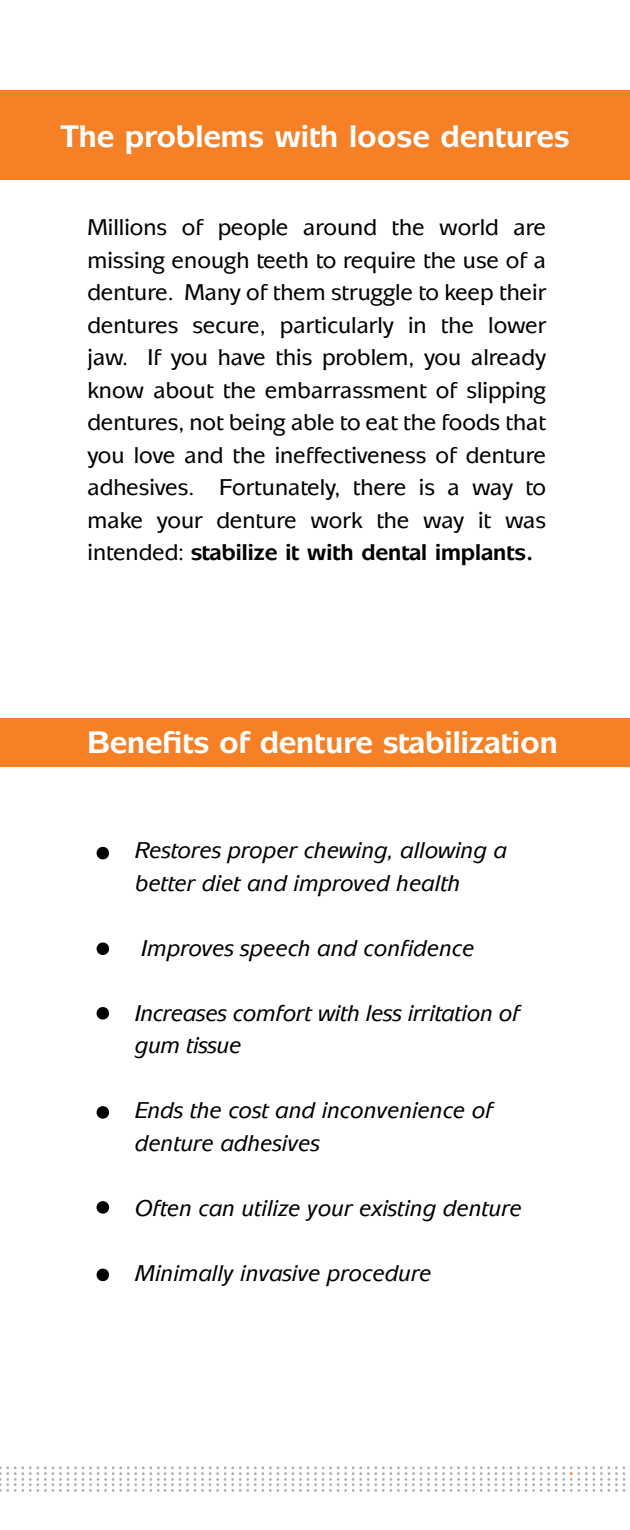
<style>
.page{position:relative;width:630px;height:1530px;background:#fff}
.page>*{position:absolute;margin:0;border:0;box-sizing:border-box;transform-origin:0 0}
.t1{font:700 32.5px "Mixage ITC";color:#fff}
.t2{font:500 23.75px/32.5px "Mixage ITC";color:#000;text-align:justify}
.t3{font:italic 500 23.75px/32.5px "Mixage ITC";color:#000}
.s1{font-weight:700}
</style>
<div class="page">
<svg style="left:0;top:1466px;width:625px;height:26px"></svg>
<div style="left:0;top:90px;width:630px;height:90px;background:#f58025"></div>
<div style="left:0;top:718px;width:630px;height:49px;background:#f58025"></div>
<div style="left:97px;top:1106px;width:12px;height:13px;border:8px solid #000;border-radius:50%"></div>
<div style="left:97px;top:1007px;width:12px;height:13px;border:8px solid #000;border-radius:50%"></div>
<div style="left:97px;top:942px;width:12px;height:13px;border:8px solid #000;border-radius:50%"></div>
<div style="left:97px;top:847px;width:12px;height:12px;border:8px solid #000;border-radius:50%"></div>
<div style="left:97px;top:1201px;width:12px;height:13px;border:8px solid #000;border-radius:50%"></div>
<div style="left:97px;top:1269px;width:12px;height:12px;border:8px solid #000;border-radius:50%"></div>
<h1 class="t1" style="left:60px;top:116px;width:511px">The problems with loose dentures</h1>
<p class="t2" style="left:88px;top:211px;width:460px">Millions of people around the world are missing enough teeth to require the use of a denture. Many of them struggle to keep their dentures secure, particularly in the lower jaw. If you have this problem, you already know about the embarrassment of slipping dentures, not being able to eat the foods that you love and the ineffectiveness of denture adhesives. Fortunately, there is a way to make your denture work the way it was intended: <span class="s1">stabilize it with dental implants.</span></p>
<h1 class="t1" style="left:87px;top:723px;width:472px">Benefits of denture stabilization</h1>
<p class="t3" style="left:135px;top:834px;width:374px">Restores proper chewing, allowing a better diet and improved health</p>
<p class="t3" style="left:141px;top:931px;width:335px">Improves speech and confidence</p>
<p class="t3" style="left:135px;top:996px;width:387px">Increases comfort with less irritation of gum tissue</p>
<p class="t3" style="left:135px;top:1094px;width:360px">Ends the cost and inconvenience of denture adhesives</p>
<p class="t3" style="left:135px;top:1191px;width:389px">Often can utilize your existing denture</p>
<p class="t3" style="left:135px;top:1256px;width:298px">Minimally invasive procedure</p>
</div>
